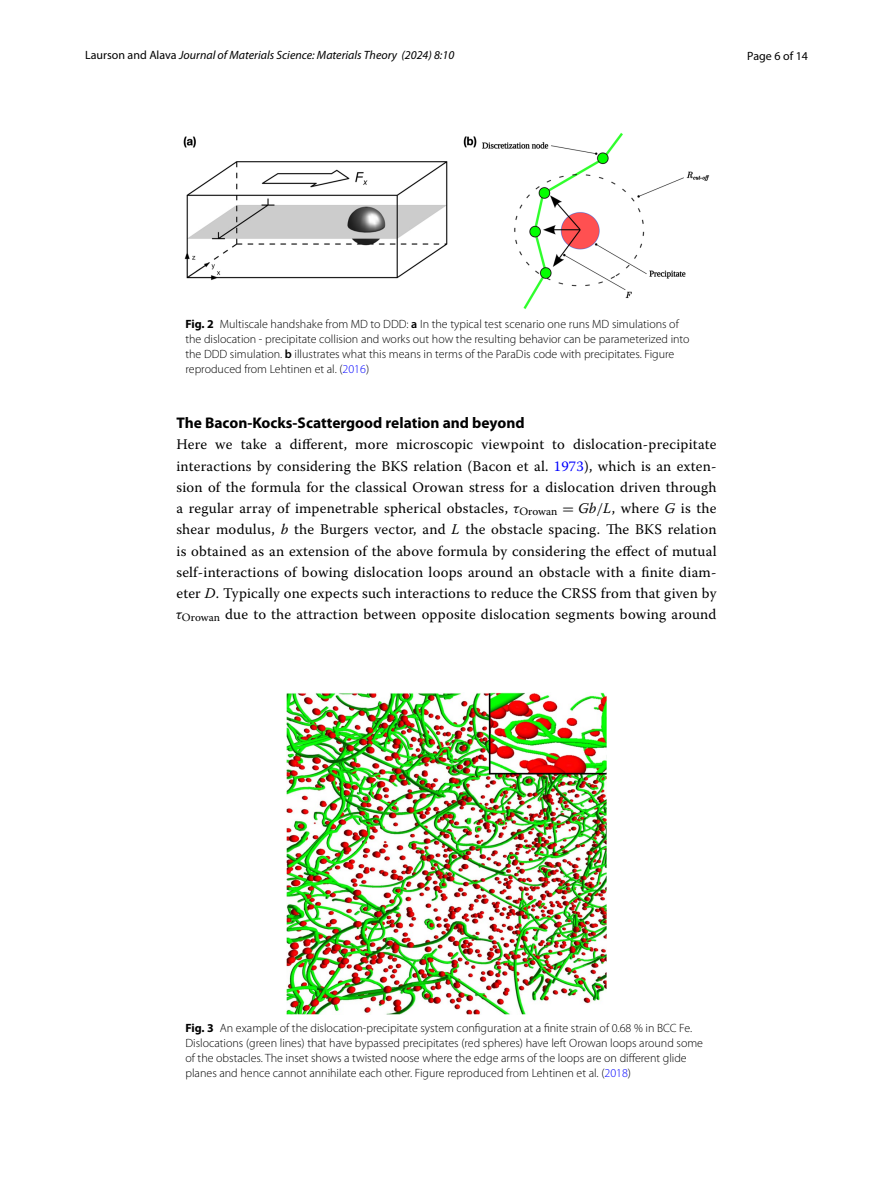
<style>
.page{position:relative;width:893px;height:1187px;background:#fff}
.page>*{position:absolute;margin:0;border:0;box-sizing:border-box;transform-origin:0 0}
.t1{font:700 15.45px "Myriad Pro";color:#000}
.t2{font:14.7px/21.3px "Warnock Pro";letter-spacing:.015em;color:#000;text-align:justify}
.t3{font:300 12px/15px "Myriad Pro";color:#000}
.t4{font:italic 12px "Myriad Pro";color:#000}
.t5{font:12px "Myriad Pro";color:#000}
.s1{font-style:normal}
.s2{font-weight:700}
.s3{font-weight:600}
.s4{color:#00f}
.s5{font-family:"MTMI7"}
.s6{font-family:"MTSYN4"}
.s7{font-family:"Warnock Pro It 7"}
.s8{font-family:"Warnock Pro It 2"}
.s9{font-family:"MTMI8"}
</style>
<div class="page">
<img style="left:184px;top:133px;width:525px;height:176px">
<img style="left:286px;top:692px;width:321px;height:322px">
<p class="t4" style="left:85px;top:48px;width:371px"><span class="s1">Laurson and Alava</span> Journal of Materials Science: Materials Theory (2024) 8:10</p>
<p class="t5" style="left:747px;top:48px;width:62px">Page 6 of 14</p>
<p class="t3" style="left:185px;top:317px;width:506px"><span class="s2">Fig. 2</span> Multiscale handshake from MD to DDD: <span class="s3">a</span> In the typical test scenario one runs MD simulations of the dislocation - precipitate collision and works out how the resulting behavior can be parameterized into the DDD simulation. <span class="s3">b</span> illustrates what this means in terms of the ParaDis code with precipitates. Figure reproduced from Lehtinen et al. (<span class="s4">2016</span>)</p>
<p class="t1" style="left:176px;top:413px;width:350px">The Bacon‑Kocks‑Scattergood relation and beyond</p>
<p class="t2" style="left:176px;top:433px;width:542px">Here we take a different, more microscopic viewpoint to dislocation-precipitate interactions by considering the BKS relation (Bacon et al. <span class="s4">1973</span>), which is an exten&shy;sion of the formula for the classical Orowan stress for a dislocation driven through a regular array of impenetrable spherical obstacles, <span class="s5">τ</span><sub>Orowan</sub> <span class="s6">=</span> <span class="s7">Gb</span><span class="s5">/</span><span class="s7">L</span>, where <span class="s8">G</span> is the shear modulus, <span class="s8">b</span> the Burgers vector, and <span class="s8">L</span> the obstacle spacing. The BKS relation is obtained as an extension of the above formula by considering the effect of mutual self-interactions of bowing dislocation loops around an obstacle with a finite diam&shy;eter <span class="s8">D</span>. Typically one expects such interactions to reduce the CRSS from that given by <span class="s9">τ</span><sub>Orowan</sub> due to the attraction between opposite dislocation segments bowing around</p>
<p class="t3" style="left:185px;top:1020px;width:519px"><span class="s2">Fig. 3</span> An example of the dislocation-precipitate system configuration at a finite strain of 0.68 % in BCC Fe.<br>Dislocations (green lines) that have bypassed precipitates (red spheres) have left Orowan loops around some of the obstacles. The inset shows a twisted noose where the edge arms of the loops are on different glide planes and hence cannot annihilate each other. Figure reproduced from Lehtinen et al. (<span class="s4">2018</span>)</p>
</div>
